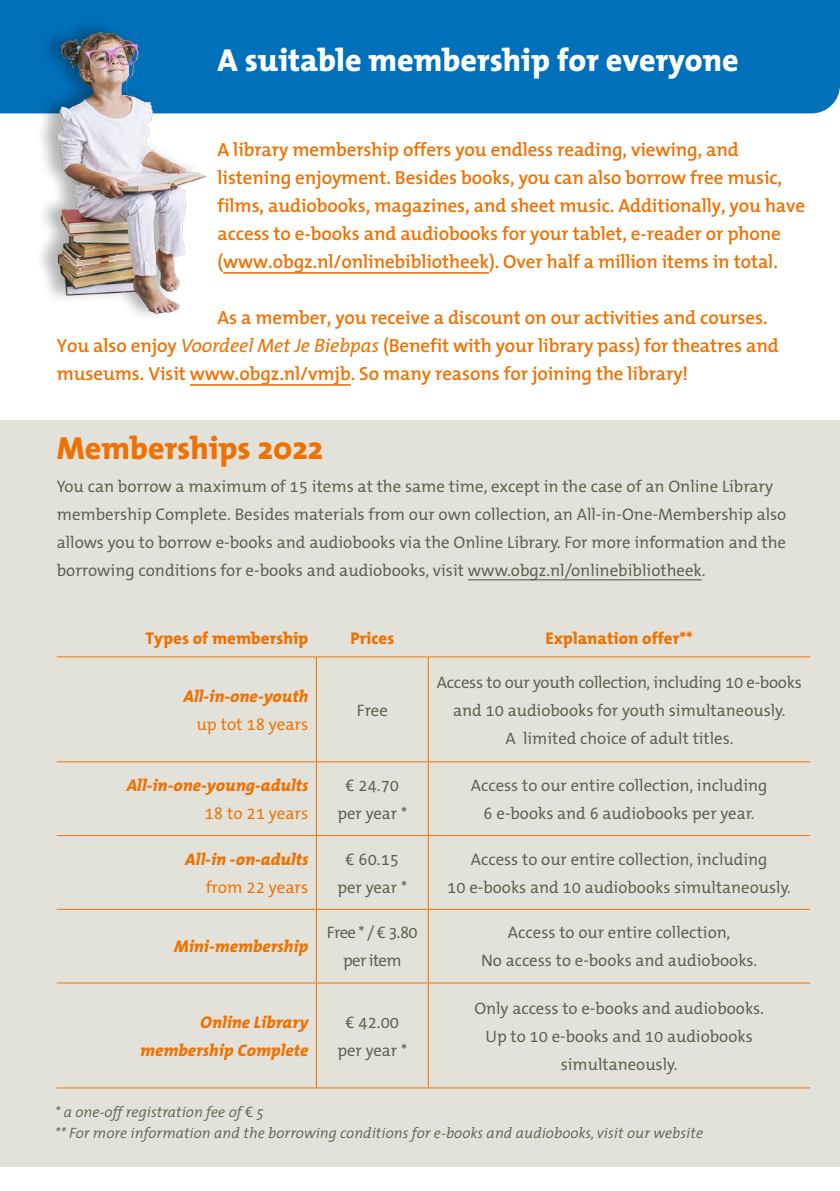
<style>
.page{position:relative;width:840px;height:1191px;background:#fff}
.page>*{position:absolute;margin:0;border:0;box-sizing:border-box;transform-origin:0 0}
.t1{font:800 32px "The Mix";color:#fff}
.t2{font:800 32px "The Mix";color:#ee7203}
.t3{font:600 19px/28px "The Mix";letter-spacing:-.005em;color:#ee7203}
.t4{font:italic 800 17px/28px "The Mix";color:#ee7203;text-align:right}
.t5{font:800 17px "The Mix";color:#ee7203}
.t6{font:17px "The Mix Office";color:#ee7203}
.t7{font:16.8px/28px "The Mix Office";color:#60604d;text-align:center}
.t8{font:16.8px/28px "The Mix Office";letter-spacing:-.04em;color:#60604d;text-align:center}
.t9{font:italic 300 15px/21px "The Mix";letter-spacing:.005em;color:#60604d}
.s1{font-weight:400;font-style:italic;font-size:19.4px}
</style>
<div class="page">
<div style="left:0;top:420px;width:839px;height:746px;background:#e3e2da"></div>
<div style="left:0;top:0;width:839px;height:113px;background:#0070ba"></div>
<hr style="left:223px;top:272px;width:266px;height:2px;background:#ee7203">
<hr style="left:190px;top:384px;width:160px;height:2px;background:#ee7203">
<hr style="left:467px;top:579px;width:234px;height:1px;background:#60604d">
<hr style="left:57px;top:656px;width:259px;height:1px;background:#ee7203">
<hr style="left:316px;top:656px;width:112px;height:1px;background:#ee7203">
<hr style="left:428px;top:656px;width:381px;height:1px;background:#ee7203">
<hr style="left:57px;top:761px;width:259px;height:1px;background:#ee7203">
<hr style="left:316px;top:761px;width:112px;height:1px;background:#ee7203">
<hr style="left:428px;top:761px;width:381px;height:1px;background:#ee7203">
<hr style="left:57px;top:835px;width:259px;height:1px;background:#ee7203">
<hr style="left:316px;top:835px;width:112px;height:1px;background:#ee7203">
<hr style="left:428px;top:835px;width:381px;height:1px;background:#ee7203">
<hr style="left:57px;top:908px;width:259px;height:1px;background:#ee7203">
<hr style="left:316px;top:908px;width:112px;height:1px;background:#ee7203">
<hr style="left:428px;top:908px;width:381px;height:1px;background:#ee7203">
<hr style="left:57px;top:982px;width:259px;height:1px;background:#ee7203">
<hr style="left:57px;top:1087px;width:259px;height:1px;background:#ee7203">
<hr style="left:316px;top:1087px;width:112px;height:1px;background:#ee7203">
<hr style="left:428px;top:1087px;width:381px;height:1px;background:#ee7203">
<hr style="left:316px;top:657px;width:1px;height:104px;background:#ee7203">
<hr style="left:427px;top:657px;width:1px;height:104px;background:#ee7203">
<hr style="left:316px;top:762px;width:1px;height:73px;background:#ee7203">
<hr style="left:427px;top:762px;width:1px;height:73px;background:#ee7203">
<hr style="left:316px;top:836px;width:1px;height:72px;background:#ee7203">
<hr style="left:427px;top:836px;width:1px;height:72px;background:#ee7203">
<hr style="left:316px;top:909px;width:1px;height:73px;background:#ee7203">
<hr style="left:427px;top:909px;width:1px;height:73px;background:#ee7203">
<hr style="left:316px;top:982px;width:112px;height:1px;background:#ee7203">
<hr style="left:316px;top:983px;width:1px;height:104px;background:#ee7203">
<hr style="left:428px;top:982px;width:381px;height:1px;background:#ee7203">
<hr style="left:427px;top:983px;width:1px;height:104px;background:#ee7203">
<div style="left:34px;top:19px;width:170px;height:303px;background:#000;opacity:.3"></div>
<img style="left:40px;top:17px;width:172px;height:298px">
<h1 class="t1" style="left:217px;top:33px;width:522px">A suitable membership for everyone</h1>
<p class="t3" style="left:217px;top:135px;width:589px">A library membership offers you endless reading, viewing, and listening enjoyment. Besides books, you can also borrow free music, films, audiobooks, magazines, and sheet music. Additionally, you have access to e-books and audiobooks for your tablet, e-reader or phone (www.obgz.nl/onlinebibliotheek). Over half a million items in total.</p>
<p class="t3" style="left:57px;top:303px;width:723px;text-indent:161px">As a member, you receive a discount on our activities and courses.<br>You also enjoy <span class="s1">Voordeel Met Je Biebpas</span> (Benefit with your library pass) for theatres and museums. Visit www.obgz.nl/vmjb. So many reasons for joining the library!</p>
<h1 class="t2" style="left:57px;top:421px;width:268px">Memberships 2022</h1>
<p class="t7" style="left:57px;top:472px;width:730px;text-align:left">You can borrow a maximum of 15 items at the same time, except in the case of an Online Library membership Complete. Besides materials from our own collection, an All-in-One-Membership also allows you to borrow e-books and audiobooks via the Online Library. For more information and the borrowing conditions for e-books and audiobooks, visit www.obgz.nl/onlinebibliotheek.</p>
<p class="t5" style="left:145px;top:623px;width:164px">Types of membership</p>
<p class="t5" style="left:350px;top:623px;width:45px">Prices</p>
<p class="t5" style="left:545px;top:623px;width:148px">Explanation offer**</p>
<p class="t4" style="left:183px;top:681px;width:126px">All-in-one-youth</p>
<p class="t6" style="left:196px;top:713px;width:113px">up tot 18 years</p>
<p class="t4" style="left:127px;top:770px;width:183px">All-in-one-young-adults</p>
<p class="t6" style="left:204px;top:802px;width:105px">18 to 21 years</p>
<p class="t4" style="left:185px;top:844px;width:125px">All-in -on-adults</p>
<p class="t6" style="left:205px;top:876px;width:104px">from 22 years</p>
<p class="t4" style="left:174px;top:932px;width:136px">Mini-membership</p>
<p class="t7" style="left:356px;top:696px;width:33px">Free</p>
<p class="t7" style="left:436px;top:668px;width:366px">Access to our youth collection, including 10 e-books and 10 audiobooks for youth simultaneously.<br>A limited choice of adult titles.</p>
<p class="t7" style="left:337px;top:771px;width:71px">€ 24.70 per year *</p>
<p class="t7" style="left:470px;top:771px;width:298px">Access to our entire collection, including<br>6 e-books and 6 audiobooks per year.</p>
<p class="t7" style="left:337px;top:845px;width:71px">€ 60.15 per year *</p>
<p class="t7" style="left:447px;top:845px;width:345px">Access to our entire collection, including<br>10 e-books and 10 audiobooks simultaneously.</p>
<p class="t8" style="left:327px;top:918px;width:92px">Free * / € 3.80 per item</p>
<p class="t7" style="left:480px;top:918px;width:278px">Access to our entire collection,<br>No access to e-books and audiobooks.</p>
<p class="t7" style="left:474px;top:994px;width:291px">Only access to e-books and audiobooks.<br>Up to 10 e-books and 10 audiobooks simultaneously.</p>
<p class="t9" style="left:55px;top:1100px;width:649px">* a one-off registration fee of 5<br>** For more information and the borrowing conditions for e-books and audiobooks, visit our website</p>
<p class="t4" style="left:140px;top:1007px;width:169px">Online Library membership Complete</p>
<p class="t7" style="left:337px;top:1008px;width:71px">€ 42.00 per year *</p>
</div>
